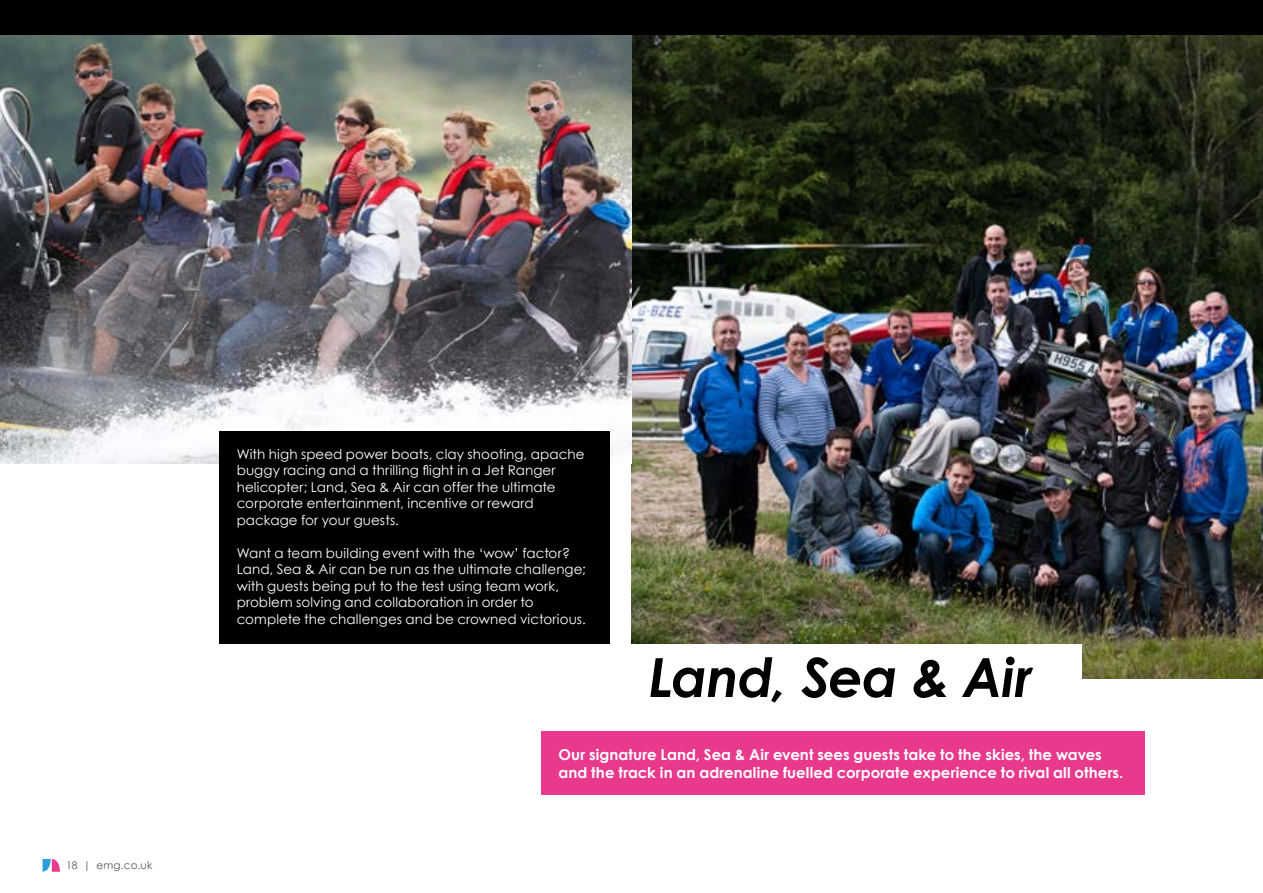
<style>
.page{position:relative;width:1263px;height:893px;background:#fff}
.page>*{position:absolute;margin:0;border:0;box-sizing:border-box;transform-origin:0 0}
.t1{font:italic 700 54px "Century Gothic";letter-spacing:-.015em;color:#000}
.t2{font:700 15px/18px "Century Gothic";letter-spacing:.005em;color:#fff}
.t3{font:13.5px/16.5px "Century Gothic";letter-spacing:.005em;color:#fff}
.t4{font:10.5px "Century Gothic";letter-spacing:.025em;color:#575756}
</style>
<div class="page">
<img style="left:631px;top:34px;width:632px;height:644px">
<img style="left:0;top:34px;width:631px;height:429px">
<div style="left:631px;top:644px;width:451px;height:68px;background:#fff"></div>
<div style="left:0;top:0;width:1263px;height:34px;background:#000"></div>
<div style="left:220px;top:432px;width:390px;height:212px;background:#000"></div>
<svg style="left:43px;top:859px;width:17px;height:13px"></svg>
<div style="left:541px;top:731px;width:604px;height:64px;background:#e8398d"></div>
<p class="t4" style="left:66px;top:859px;width:88px">18 | emg.co.uk</p>
<p class="t3" style="left:237px;top:445px;width:349px">With high speed power boats, clay shooting, apache buggy racing and a thrilling flight in a Jet Ranger helicopter; Land, Sea &amp; Air can offer the ultimate corporate entertainment, incentive or reward package for your guests.</p>
<p class="t3" style="left:237px;top:544px;width:351px">Want a team building event with the ‘wow’ factor?<br>Land, Sea &amp; Air can be run as the ultimate challenge; with guests being put to the test using team work, problem solving and collaboration in order to complete the challenges and be crowned victorious.</p>
<h1 class="t1" style="left:648px;top:643px;width:385px">Land, Sea &amp; Air</h1>
<p class="t2" style="left:558px;top:745px;width:566px">Our signature Land, Sea &amp; Air event sees guests take to the skies, the waves and the track in an adrenaline fuelled corporate experience to rival all others.</p>
</div>
